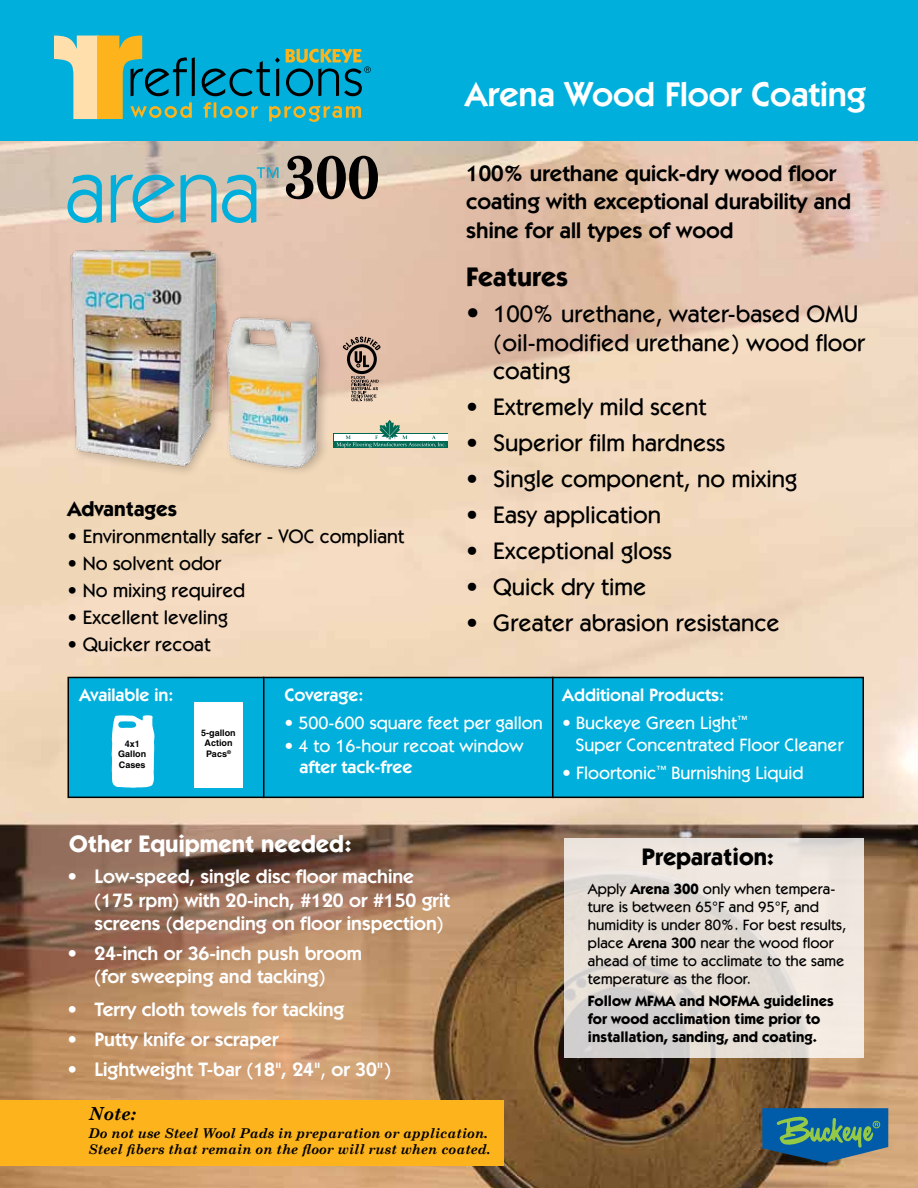
<style>
.page{position:relative;width:918px;height:1188px;background:#fff}
.page>*{position:absolute;margin:0;border:0;box-sizing:border-box;transform-origin:0 0}
.t1{font:600 34.5px "Itc Kabel";color:#fff}
.t2{font:700 27px "Itc Kabel";color:#000}
.t3{font:500 24px/28.8px "Itc Kabel";color:#000}
.t4{font:700 24px "Itc Kabel";color:#fff}
.t5{font:700 24px "Itc Kabel";color:#000}
.t6{font:600 22.5px/28.5px "Itc Kabel";color:#000}
.t7{font:700 21px "Itc Kabel";color:#000}
.t8{font:600 19.5px/23.4px "Itc Kabel";color:#fff}
.t9{font:500 19.5px "Itc Kabel";color:#000}
.t10{font:500 18px/21.6px "Itc Kabel";color:#fff}
.t11{font:600 18px "Itc Kabel";color:#fff}
.t12{font:italic 700 18px "Century Schoolbook";color:#000}
.t13{font:500 15px/18px "Itc Kabel";color:#000}
.t14{font:700 15px/18px "Itc Kabel";color:#000}
.t15{font:italic 700 13.5px/16.2px "Century Schoolbook";color:#000}
.t16{font:700 9px/10.8px "Helvetica";color:#000;text-align:center}
.s1{font-size:27px}
.s2{font-weight:500}
.s3{font-weight:700}
.s4{font-weight:600}
</style>
<div class="page">
<img style="left:0;top:140px;width:918px;height:1048px">
<div style="left:0;top:0;width:918px;height:140px;background:#00afdb"></div>
<div style="left:68px;top:677px;width:795px;height:120px;background:#00afdb"></div>
<div style="left:68px;top:677px;width:796px;height:121px;border:2px solid #000"></div>
<hr style="left:263px;top:677px;width:1px;height:121px;background:#000">
<hr style="left:552px;top:677px;width:2px;height:121px;background:#000">
<div style="left:0;top:1100px;width:503px;height:65px;background:#fcb31c"></div>
<svg style="left:202px;top:57px;width:78px;height:39px"></svg>
<svg style="left:54px;top:36px;width:141px;height:83px"></svg>
<svg style="left:203px;top:102px;width:55px;height:16px"></svg>
<svg style="left:269px;top:105px;width:92px;height:17px"></svg>
<svg style="left:286px;top:49px;width:85px;height:47px"></svg>
<svg style="left:67px;top:175px;width:35px;height:48px"></svg>
<svg style="left:111px;top:175px;width:64px;height:48px"></svg>
<svg style="left:286px;top:156px;width:92px;height:43px"></svg>
<svg style="left:181px;top:167px;width:98px;height:56px"></svg>
<svg style="left:565px;top:838px;width:299px;height:220px;fill:#e7e0d7"></svg>
<svg style="left:762px;top:1108px;width:126px;height:55px"></svg>
<div style="left:66px;top:246px;width:160px;height:231px;background:#f1d8b9"></div>
<img style="left:52px;top:236px;width:188px;height:236px">
<img style="left:215px;top:307px;width:115px;height:171px">
<img style="left:111px;top:715px;width:44px;height:73px">
<div style="left:194px;top:703px;width:48px;height:84px;background:#fff"></div>
<svg style="left:343px;top:336px;width:38px;height:66px"></svg>
<div style="left:333px;top:434px;width:115px;height:14px;background:#006a55"></div>
<div style="left:334px;top:434px;width:114px;height:7px;background:#fff"></div>
<svg style="left:337px;top:420px;width:109px;height:28px"></svg>
<h1 class="t1" style="left:465px;top:74px;width:403px">Arena Wood Floor Coating</h1>
<p class="t6" style="left:466px;top:159px;width:386px">100% urethane quick-dry wood floor coating with exceptional durability and shine for all types of wood</p>
<h2 class="t2" style="left:466px;top:260px;width:104px">Features</h2>
<p class="t3" style="left:493px;top:299px;width:374px;text-indent:-27px"><span class="s1">•</span> 100% urethane, water-based OMU (oil-modified urethane) wood floor coating</p>
<p class="t3" style="left:466px;top:393px;width:242px">• Extremely mild scent</p>
<p class="t3" style="left:466px;top:429px;width:261px">• Superior film hardness</p>
<p class="t3" style="left:466px;top:465px;width:333px">• Single component, no mixing</p>
<p class="t3" style="left:466px;top:501px;width:196px">• Easy application</p>
<p class="t3" style="left:466px;top:537px;width:207px">• Exceptional gloss</p>
<p class="t3" style="left:466px;top:573px;width:182px">• Quick dry time</p>
<p class="t3" style="left:466px;top:609px;width:315px">• Greater abrasion resistance</p>
<p class="t7" style="left:68px;top:496px;width:111px">Advantages</p>
<p class="t9" style="left:68px;top:525px;width:338px">• Environmentally safer - VOC compliant</p>
<p class="t9" style="left:68px;top:552px;width:155px">• No solvent odor</p>
<p class="t9" style="left:68px;top:579px;width:179px">• No mixing required</p>
<p class="t9" style="left:68px;top:606px;width:162px">• Excellent leveling</p>
<p class="t9" style="left:68px;top:633px;width:145px">• Quicker recoat</p>
<p class="t11" style="left:285px;top:684px;width:81px">Coverage:</p>
<p class="t10" style="left:285px;top:712px;width:260px">• 500-600 square feet per gallon</p>
<p class="t10" style="left:285px;top:735px;width:241px">• 4 to 16-hour recoat window</p>
<p class="t11" style="left:300px;top:757px;width:114px">after tack-free</p>
<p class="t11" style="left:79px;top:684px;width:96px">Available in:</p>
<p class="t16" style="left:118px;top:738px;width:30px">4x1<br>Gallon<br>Cases</p>
<p class="t16" style="left:201px;top:727px;width:36px">5-gallon<br>Action<br>Pacs<sup>®</sup></p>
<p class="t11" style="left:562px;top:684px;width:163px">Additional Products:</p>
<p class="t10" style="left:576px;top:712px;width:270px;text-indent:-13px">• Buckeye Green Light<sup>™<br></sup>Super Concentrated Floor Cleaner</p>
<p class="t10" style="left:562px;top:762px;width:243px">• Floortonic<sup>™</sup> Burnishing Liquid</p>
<p class="t4" style="left:69px;top:829px;width:284px">Other Equipment needed:</p>
<p class="t8" style="left:95px;top:865px;width:357px;text-indent:-27px">• Low-speed, single disc floor machine (175 rpm) with 20-inch, #120 or #150 grit screens (depending on floor inspection)</p>
<p class="t8" style="left:68px;top:942px;width:296px;text-align:center">• 24-inch or 36-inch push broom (for sweeping and tacking)</p>
<p class="t8" style="left:68px;top:998px;width:278px">• Terry cloth towels for tacking</p>
<p class="t8" style="left:68px;top:1028px;width:213px">• Putty knife or scraper</p>
<p class="t8" style="left:68px;top:1058px;width:325px">• Lightweight T-bar (18<span class="s2">"</span>, 24<span class="s2">",</span> or 30<span class="s2">"</span>)</p>
<p class="t12" style="left:89px;top:1100px;width:49px">Note:</p>
<p class="t15" style="left:89px;top:1124px;width:404px">Do not use Steel Wool Pads in preparation or application.<br>Steel fibers that remain on the floor will rust when coated.</p>
<p class="t5" style="left:642px;top:842px;width:134px">Preparation:</p>
<p class="t13" style="left:588px;top:879px;width:260px">Apply <span class="s3">Arena 300</span> only when tempera&shy;ture is between 65°F and 95°F, and humidity is under 80%. For best results, place <span class="s4">Arena 300</span> near the wood floor ahead of time to acclimate to the same temperature as the floor.</p>
<p class="t14" style="left:588px;top:992px;width:247px">Follow MFMA and NOFMA guidelines for wood acclimation time prior to installation, sanding, and coating.</p>
</div>
